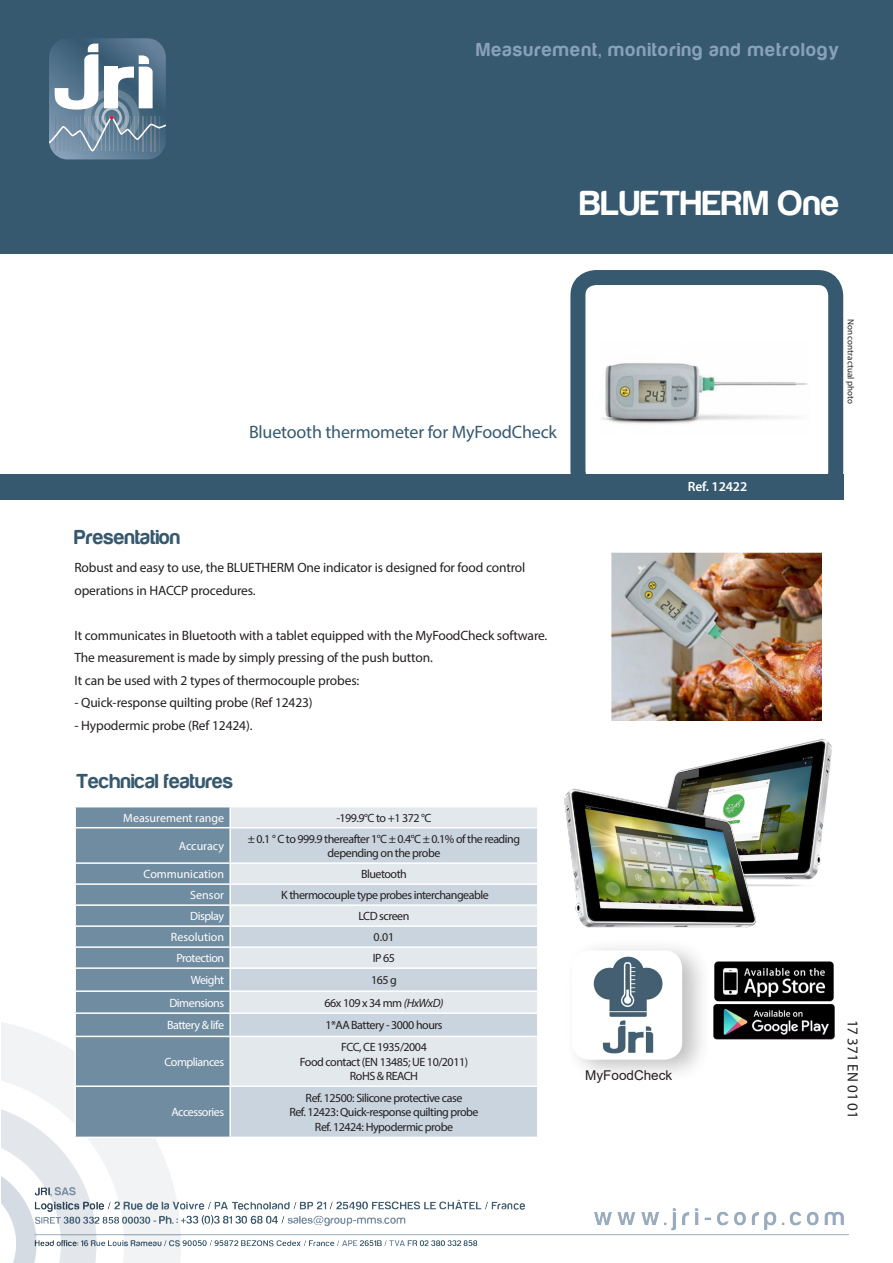
<style>
.page{position:relative;width:893px;height:1263px;background:#fff}
.page>*{position:absolute;margin:0;border:0;box-sizing:border-box;transform-origin:0 0}
.t1{font:36px "Harabara";letter-spacing:.02em;color:#fff}
.t2{font:21px "Harabara";letter-spacing:.02em;color:#365970}
.t3{font:19.5px "Harabara";letter-spacing:.08em;color:#88a1b8}
.t4{font:18px "Myriad Pro";letter-spacing:-.01em;color:#365970}
.t5{font:15px "Myriad Pro";color:#231f20}
.t6{font:13.5px "Myriad Pro";letter-spacing:-.01em;color:#231f20}
.t7{font:13.5px "Arial";color:#231f20}
.t8{font:600 13.5px "Myriad Pro";letter-spacing:-.01em;color:#fff}
.t9{font:12px/14.4px "Myriad Pro";letter-spacing:-.04em;color:#231f20;text-align:center}
.t10{font:12px "Myriad Pro";letter-spacing:-.035em;color:#fff}
.t11{font:12px "Myriad Pro";color:#fff}
.t12{font:9px "Myriad Pro";color:#231f20}
.s1{font-style:italic}
</style>
<div class="page">
<div style="left:565px;top:937px;width:147px;height:147px;background:#231f20;opacity:.28"></div>
<img style="left:572px;top:950px;width:110px;height:37px">
<div style="left:0;top:0;width:893px;height:253px;background:#365970"></div>
<svg style="left:49px;top:38px;width:117px;height:121px"></svg>
<img style="left:1px;top:987px;width:848px;height:275px">
<img style="left:602px;top:363px;width:206px;height:61px">
<div style="left:570px;top:270px;width:273px;height:226px;border:15px solid #365970;border-radius:18px"></div>
<div style="left:0;top:474px;width:843px;height:26px;background:#365970"></div>
<div style="left:76px;top:807px;width:153px;height:329px;background:#708ca1"></div>
<div style="left:231px;top:807px;width:306px;height:20px;background:#e3e8ed"></div>
<svg style="left:231px;top:828px;width:306px;height:308px;background:#d4dce4"></svg>
<hr style="left:230px;top:862px;width:309px;height:2px;background:#fff">
<hr style="left:230px;top:883px;width:309px;height:2px;background:#fff">
<hr style="left:230px;top:904px;width:309px;height:2px;background:#fff">
<hr style="left:230px;top:990px;width:309px;height:2px;background:#fff">
<hr style="left:74px;top:827px;width:156px;height:1px;background:#fff">
<hr style="left:74px;top:862px;width:156px;height:2px;background:#fff">
<hr style="left:74px;top:883px;width:156px;height:2px;background:#fff">
<hr style="left:74px;top:904px;width:156px;height:2px;background:#fff">
<hr style="left:74px;top:925px;width:156px;height:2px;background:#fff">
<hr style="left:74px;top:946px;width:157px;height:2px;background:#fff">
<hr style="left:74px;top:967px;width:156px;height:2px;background:#fff">
<hr style="left:74px;top:969px;width:2px;height:21px;background:#fff">
<hr style="left:74px;top:990px;width:156px;height:2px;background:#fff">
<hr style="left:74px;top:992px;width:2px;height:20px;background:#fff">
<hr style="left:230px;top:925px;width:309px;height:2px;background:#fff">
<hr style="left:231px;top:946px;width:308px;height:2px;background:#fff">
<svg style="left:229px;top:864px;width:2px;height:103px"></svg>
<hr style="left:230px;top:967px;width:309px;height:2px;background:#fff">
<hr style="left:229px;top:969px;width:2px;height:21px;background:#fff">
<hr style="left:537px;top:969px;width:2px;height:21px;background:#fff">
<hr style="left:229px;top:992px;width:2px;height:20px;background:#fff">
<hr style="left:537px;top:992px;width:2px;height:20px;background:#fff">
<hr style="left:230px;top:1012px;width:309px;height:2px;background:#fff">
<hr style="left:537px;top:1014px;width:2px;height:22px;background:#fff">
<hr style="left:74px;top:1014px;width:2px;height:22px;background:#fff">
<hr style="left:74px;top:1037px;width:2px;height:48px;background:#fff">
<hr style="left:74px;top:1087px;width:2px;height:49px;background:#fff">
<hr style="left:74px;top:1012px;width:156px;height:2px;background:#fff">
<hr style="left:229px;top:1014px;width:2px;height:22px;background:#fff">
<hr style="left:74px;top:1036px;width:156px;height:1px;background:#fff">
<hr style="left:74px;top:1085px;width:156px;height:2px;background:#fff">
<hr style="left:74px;top:1136px;width:156px;height:2px;background:#fff">
<hr style="left:230px;top:1036px;width:309px;height:1px;background:#fff">
<hr style="left:229px;top:1037px;width:2px;height:48px;background:#fff">
<hr style="left:537px;top:1037px;width:2px;height:48px;background:#fff">
<hr style="left:230px;top:1085px;width:309px;height:2px;background:#fff">
<hr style="left:229px;top:1087px;width:2px;height:49px;background:#fff">
<hr style="left:537px;top:1087px;width:2px;height:49px;background:#fff">
<hr style="left:230px;top:1136px;width:309px;height:2px;background:#fff">
<img style="left:611px;top:552px;width:210px;height:168px">
<img style="left:672px;top:739px;width:160px;height:148px">
<img style="left:564px;top:787px;width:194px;height:141px">
<img style="left:711px;top:958px;width:125px;height:83px">
<p class="t3" style="left:476px;top:39px;width:364px">Measurement, monitoring and metrology</p>
<p class="t1" style="left:580px;top:185px;width:260px">BLUETHERM One</p>
<p class="t2" style="left:74px;top:526px;width:107px">Presentation</p>
<p class="t4" style="left:249px;top:420px;width:310px">Bluetooth thermometer for MyFoodCheck</p>
<p class="t6" style="left:74px;top:559px;width:452px">Robust and easy to use, the BLUETHERM One indicator is designed for food control</p>
<p class="t6" style="left:74px;top:582px;width:183px">operations in HACCP procedures.</p>
<p class="t6" style="left:74px;top:627px;width:474px">It communicates in Bluetooth with a tablet equipped with the MyFoodCheck software.</p>
<p class="t6" style="left:74px;top:649px;width:360px">The measurement is made by simply pressing of the push button.</p>
<p class="t6" style="left:74px;top:672px;width:286px">It can be used with 2 types of thermocouple probes:</p>
<p class="t6" style="left:74px;top:694px;width:240px">- Quick-response quilting probe (Ref 12423)</p>
<p class="t6" style="left:74px;top:717px;width:180px">- Hypodermic probe (Ref 12424).</p>
<p class="t2" style="left:76px;top:770px;width:158px">Technical features</p>
<p class="t11" style="left:123px;top:810px;width:102px">Measurement range</p>
<p class="t9" style="left:336px;top:810px;width:97px">-199.9°C to +1 372 °C</p>
<p class="t11" style="left:179px;top:838px;width:47px">Accuracy</p>
<p class="t9" style="left:248px;top:831px;width:274px">± 0.1 ° C to 999.9 thereafter 1°C ± 0.4°C ± 0.1% of the reading depending on the probe</p>
<p class="t11" style="left:144px;top:867px;width:82px">Communication</p>
<p class="t9" style="left:361px;top:867px;width:47px">Bluetooth</p>
<p class="t10" style="left:190px;top:888px;width:35px">Sensor</p>
<p class="t9" style="left:281px;top:888px;width:209px">K thermocouple type probes interchangeable</p>
<p class="t10" style="left:190px;top:909px;width:36px">Display</p>
<p class="t9" style="left:358px;top:909px;width:52px">LCD screen</p>
<p class="t11" style="left:171px;top:930px;width:55px">Resolution</p>
<p class="t9" style="left:373px;top:930px;width:22px">0.01</p>
<p class="t10" style="left:176px;top:951px;width:49px">Protection</p>
<p class="t9" style="left:373px;top:951px;width:24px">IP 65</p>
<p class="t10" style="left:191px;top:973px;width:35px">Weight</p>
<p class="t9" style="left:371px;top:973px;width:27px">165 g</p>
<p class="t10" style="left:169px;top:995px;width:56px">Dimensions</p>
<p class="t9" style="left:325px;top:995px;width:120px">66x 109 x 34 mm <span class="s1">(HxWxD)</span></p>
<p class="t10" style="left:167px;top:1018px;width:59px">Battery &amp; life</p>
<p class="t9" style="left:325px;top:1018px;width:119px">1*AA Battery - 3000 hours</p>
<p class="t10" style="left:165px;top:1054px;width:61px">Compliances</p>
<p class="t9" style="left:341px;top:1040px;width:87px">FCC, CE 1935/2004</p>
<p class="t9" style="left:300px;top:1054px;width:170px">Food contact (EN 13485; UE 10/2011)</p>
<p class="t9" style="left:350px;top:1069px;width:70px">RoHS &amp; REACH</p>
<p class="t10" style="left:172px;top:1105px;width:54px">Accessories</p>
<p class="t9" style="left:306px;top:1090px;width:158px">Ref. 12500: Silicone protective case</p>
<p class="t9" style="left:289px;top:1105px;width:191px">Ref. 12423: Quick-response quilting probe</p>
<p class="t9" style="left:315px;top:1119px;width:140px">Ref. 12424: Hypodermic probe</p>
<p class="t8" style="left:688px;top:477px;width:61px">Ref. 12422</p>
<p class="t7" style="left:585px;top:1066px;width:89px">MyFoodCheck</p>
<p class="t12" style="left:856px;top:319px;width:87px;rotate:90deg">Non contractual photo</p>
<p class="t5" style="left:862px;top:1019px;width:101px;rotate:90deg">17 371 EN 01 01</p>
</div>
